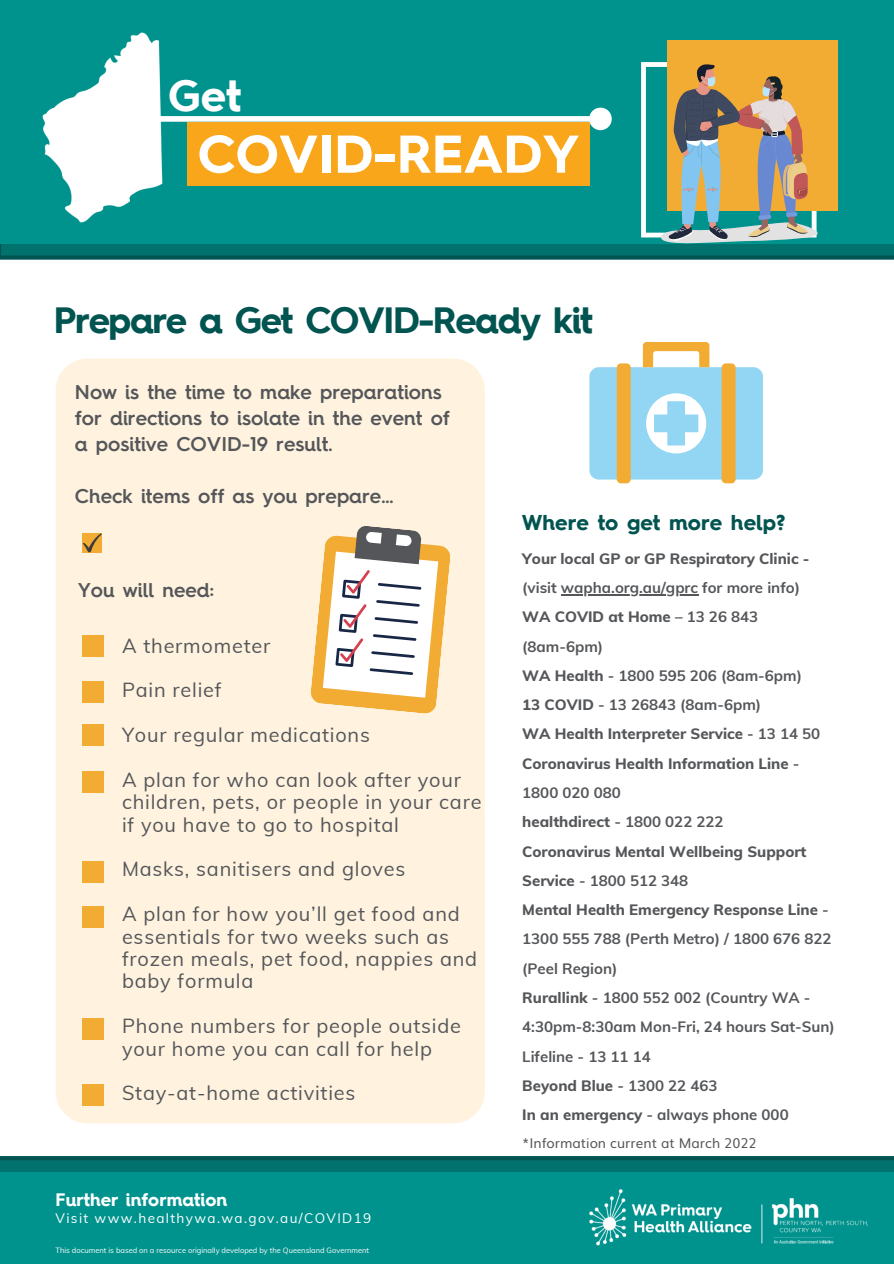
<style>
.page{position:relative;width:894px;height:1264px;background:#fff}
.page>*{position:absolute;margin:0;border:0;box-sizing:border-box;transform-origin:0 0}
.t1{font:700 53.25px "Hurme Geometric Sans 4 W00";color:#fff}
.t2{font:700 43.5px "Hurme Geometric Sans 4 W00";color:#fff}
.t3{font:700 36.45px "Hurme Geometric Sans 4 W00";letter-spacing:-.04em;color:#025451}
.t4{font:700 21.45px "Hurme Geometric Sans 4 W00";color:#025451}
.t5{font:19.95px/22.4px "Muli";letter-spacing:.04em;color:#545659}
.t6{font:600 19.95px/26px "Hurme Geometric Sans 4";color:#545659}
.t7{font:700 18px "Hurme Geometric Sans 4 W00";color:#fff}
.t8{font:700 15px/29.2px "Muli";color:#545659}
.t9{font:800 15px/29.2px "Muli";color:#545659}
.t10{font:13.5px "Muli";letter-spacing:.1em;color:#fff}
.t11{font:13.5px "Muli";color:#545659}
.t12{font:7.5px "Muli";color:#fff}
.s1{font-weight:800}
.s2{font-weight:700}
</style>
<div class="page">
<svg style="left:0;top:243px;width:893px;height:17px;background:#066f6b"></svg>
<div style="left:0;top:0;width:893px;height:243px;background:#00938e"></div>
<img style="left:44px;top:32px;width:161px;height:191px">
<div style="left:187px;top:122px;width:402px;height:63px;background:#faa61a"></div>
<div style="left:67px;top:116px;width:522px;height:6px;background:#fff"></div>
<svg style="left:42px;top:103px;width:29px;height:31px"></svg>
<svg style="left:585px;top:107px;width:27px;height:27px"></svg>
<div style="left:667px;top:40px;width:171px;height:171px;background:#f2ac34"></div>
<div style="left:56px;top:358px;width:429px;height:765px;background:#fff3e0;border-radius:32px"></div>
<svg style="left:311px;top:526px;width:140px;height:188px"></svg>
<div style="left:82px;top:533px;width:19px;height:19px;background:#f2ac34"></div>
<svg style="left:83px;top:533px;width:19px;height:19px"></svg>
<div style="left:589px;top:367px;width:173px;height:112px;background:#92d6f4;border-radius:9px"></div>
<svg style="left:642px;top:342px;width:67px;height:25px"></svg>
<div style="left:616px;top:363px;width:14px;height:120px;background:#f2ac34;border-radius:4px"></div>
<div style="left:721px;top:363px;width:14px;height:120px;background:#f2ac34;border-radius:4px"></div>
<div style="left:646px;top:393px;width:60px;height:60px;background:#fff;border-radius:50%"></div>
<svg style="left:653px;top:401px;width:45px;height:44px"></svg>
<svg style="left:0;top:1156px;width:893px;height:16px;background:#026a66"></svg>
<div style="left:0;top:1172px;width:893px;height:91px;background:#00938e"></div>
<img style="left:589px;top:1189px;width:278px;height:56px">
<div style="left:63px;top:109px;width:92px;height:48px;background:#fff"></div>
<svg style="left:641px;top:62px;width:176px;height:181px"></svg>
<div style="left:83px;top:635px;width:21px;height:22px;background:#f2ac34"></div>
<div style="left:83px;top:681px;width:21px;height:21px;background:#f2ac34"></div>
<div style="left:83px;top:724px;width:21px;height:22px;background:#f2ac34"></div>
<div style="left:83px;top:771px;width:21px;height:21px;background:#f2ac34"></div>
<div style="left:83px;top:861px;width:21px;height:21px;background:#f2ac34"></div>
<svg style="left:83px;top:906px;width:21px;height:21px"></svg>
<div style="left:83px;top:906px;width:20px;height:20px;background:#f2ac34"></div>
<svg style="left:83px;top:1018px;width:21px;height:21px"></svg>
<div style="left:83px;top:1018px;width:20px;height:20px;background:#f2ac34"></div>
<div style="left:83px;top:1084px;width:21px;height:22px;background:#f2ac34"></div>
<hr style="left:561px;top:594px;width:137px;height:1px;background:#545659">
<p class="t2" style="left:168px;top:66px;width:75px">Get</p>
<p class="t1" style="left:197px;top:117px;width:383px">COVID-READY</p>
<p class="t3" style="left:54px;top:294px;width:540px">Prepare a Get COVID-Ready kit</p>
<p class="t6" style="left:75px;top:381px;width:376px">Now is the time to make preparations for directions to isolate in the event of a positive COVID-19 result.</p>
<p class="t6" style="left:75px;top:484px;width:320px">Check items off as you prepare...</p>
<p class="t6" style="left:78px;top:579px;width:138px">You will need:</p>
<p class="t5" style="left:122px;top:634px;width:150px">A thermometer</p>
<p class="t5" style="left:122px;top:678px;width:101px">Pain relief</p>
<p class="t5" style="left:122px;top:723px;width:249px">Your regular medications</p>
<p class="t5" style="left:122px;top:768px;width:361px">A plan for who can look after your children, pets, or people in your care if you have to go to hospital</p>
<p class="t5" style="left:122px;top:857px;width:285px">Masks, sanitisers and gloves</p>
<p class="t5" style="left:122px;top:902px;width:356px">A plan for how you’ll get food and essentials for two weeks such as frozen meals, pet food, nappies and baby formula</p>
<p class="t5" style="left:122px;top:1014px;width:340px">Phone numbers for people outside your home you can call for help</p>
<p class="t5" style="left:122px;top:1081px;width:235px">Stay-at-home activities</p>
<p class="t7" style="left:56px;top:1186px;width:173px">Further information</p>
<p class="t10" style="left:56px;top:1208px;width:317px">Visit www.healthywa.wa.gov.au/COVID19</p>
<p class="t12" style="left:56px;top:1244px;width:315px">This document is based on a resource originally developed by the Queensland Government</p>
<p class="t4" style="left:521px;top:507px;width:265px">Where to get more help?</p>
<p class="t8" style="left:522px;top:543px;width:289px"><span class="s1">Your local GP or GP Respiratory Clinic - </span>(visit wapha.org.au/gprc for more info)</p>
<p class="t9" style="left:522px;top:602px;width:237px">WA COVID at Home <span class="s2">– 13 26 843</span></p>
<p class="t8" style="left:522px;top:631px;width:82px">(8am-6pm)</p>
<p class="t8" style="left:522px;top:660px;width:281px"><span class="s1">WA Health</span> - 1800 595 206 (8am-6pm)</p>
<p class="t8" style="left:522px;top:689px;width:240px"><span class="s1">13 COVID</span> - 13 26843 (8am-6pm)</p>
<p class="t9" style="left:522px;top:719px;width:299px">WA Health Interpreter Service <span class="s2">- 13 14 50</span></p>
<p class="t9" style="left:522px;top:748px;width:279px">Coronavirus Health Information Line <span class="s2">-<br>1800 020 080</span></p>
<p class="t9" style="left:522px;top:807px;width:203px">healthdirect <span class="s2">- 1800 022 222</span></p>
<p class="t9" style="left:522px;top:836px;width:286px">Coronavirus Mental Wellbeing Support<br>Service <span class="s2">- 1800 512 348</span></p>
<p class="t8" style="left:522px;top:894px;width:311px"><span class="s1">Mental Health Emergency Response Line</span> -<br>1300 555 788 (Perth Metro) / 1800 676 822 (Peel Region)</p>
<p class="t8" style="left:522px;top:982px;width:314px"><span class="s1">Rurallink</span> - 1800 552 002 (Country WA -<br>4:30pm-8:30am Mon-Fri, 24 hours Sat-Sun)</p>
<p class="t8" style="left:522px;top:1041px;width:130px">Lifeline - 13 11 14</p>
<p class="t9" style="left:522px;top:1070px;width:197px">Beyond Blue <span class="s2">- 1300 22 463</span></p>
<p class="t8" style="left:522px;top:1099px;width:268px"><span class="s1">In an emergency</span> - always phone 000</p>
<p class="t11" style="left:522px;top:1131px;width:236px">*Information current at March 2022</p>
</div>
